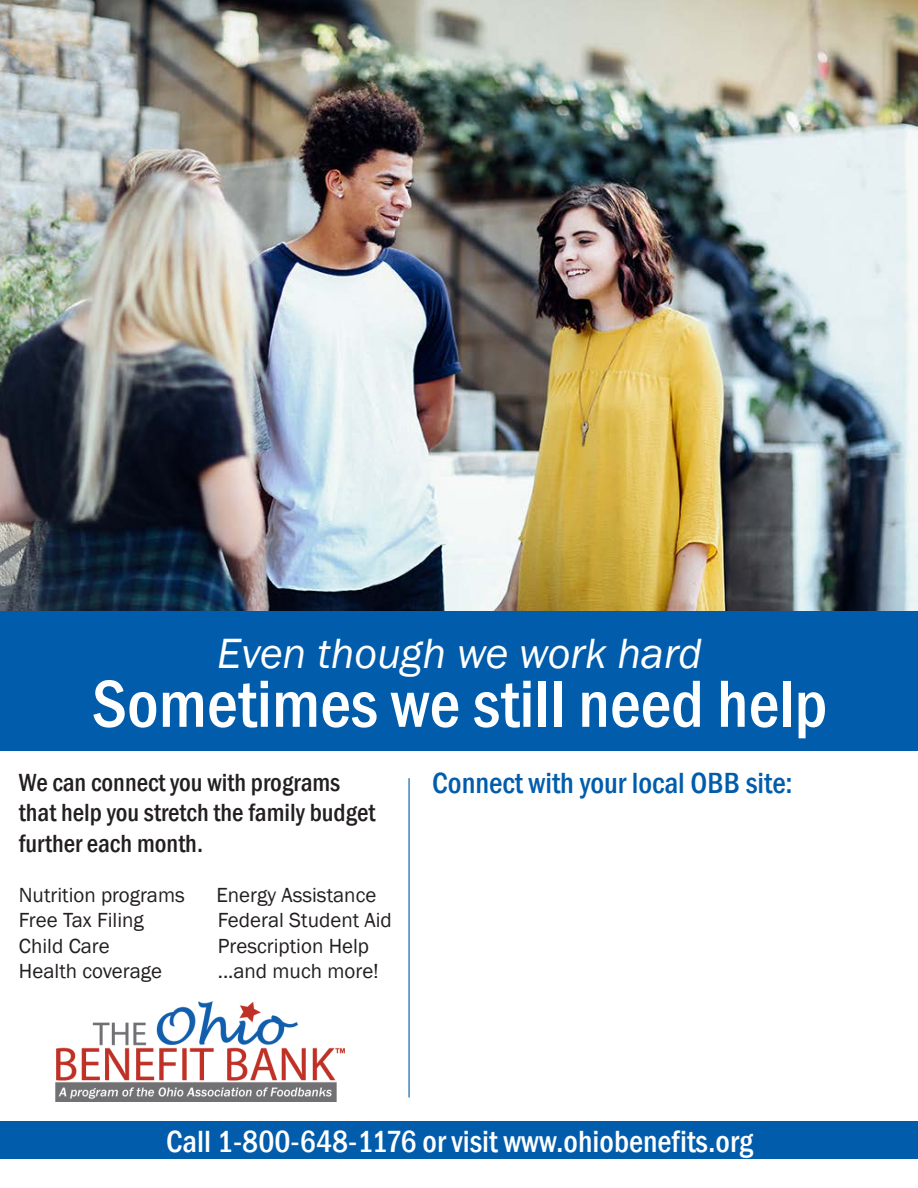
<style>
.page{position:relative;width:918px;height:1188px;background:#fff}
.page>*{position:absolute;margin:0;border:0;box-sizing:border-box;transform-origin:0 0}
.t1{font:500 condensed 69px "Franklin Gothic";color:#fff}
.t2{font:italic 43.5px "Franklin Gothic";color:#fff}
.t3{font:500 condensed 31.5px "Franklin Gothic";color:#fff}
.t4{font:500 condensed 30px "Franklin Gothic";color:#015dab}
.t5{font:500 condensed 25.5px/30.6px "Franklin Gothic";color:#231f20}
.t6{font:21px "Franklin Gothic";color:#231f20}
</style>
<div class="page">
<img style="left:0;top:0;width:918px;height:611px">
<div style="left:1px;top:611px;width:917px;height:140px;background:#015dab"></div>
<div style="left:1px;top:1121px;width:917px;height:38px;background:#015dab"></div>
<img style="left:56px;top:1001px;width:288px;height:100px">
<hr style="left:409px;top:778px;width:1px;height:320px;background:#015dab">
<h2 class="t2" style="left:217px;top:626px;width:486px">Even though we work hard</h2>
<h1 class="t1" style="left:92px;top:659px;width:737px">Sometimes we still need help</h1>
<p class="t5" style="left:19px;top:767px;width:358px">We can connect you with programs that help you stretch the family budget further each month.</p>
<p class="t6" style="left:19px;top:882px;width:167px">Nutrition programs</p>
<p class="t6" style="left:216px;top:882px;width:162px">Energy Assistance</p>
<p class="t6" style="left:19px;top:907px;width:126px">Free Tax Filing</p>
<p class="t6" style="left:218px;top:907px;width:176px">Federal Student Aid</p>
<p class="t6" style="left:19px;top:933px;width:92px">Child Care</p>
<p class="t6" style="left:218px;top:933px;width:153px">Prescription Help</p>
<p class="t6" style="left:19px;top:958px;width:145px">Health coverage</p>
<p class="t6" style="left:218px;top:958px;width:163px">...and much more!</p>
<h3 class="t4" style="left:432px;top:763px;width:362px">Connect with your local OBB site:</h3>
<h3 class="t3" style="left:166px;top:1121px;width:588px">Call 1-800-648-1176 or visit www.ohiobenefits.org</h3>
</div>
